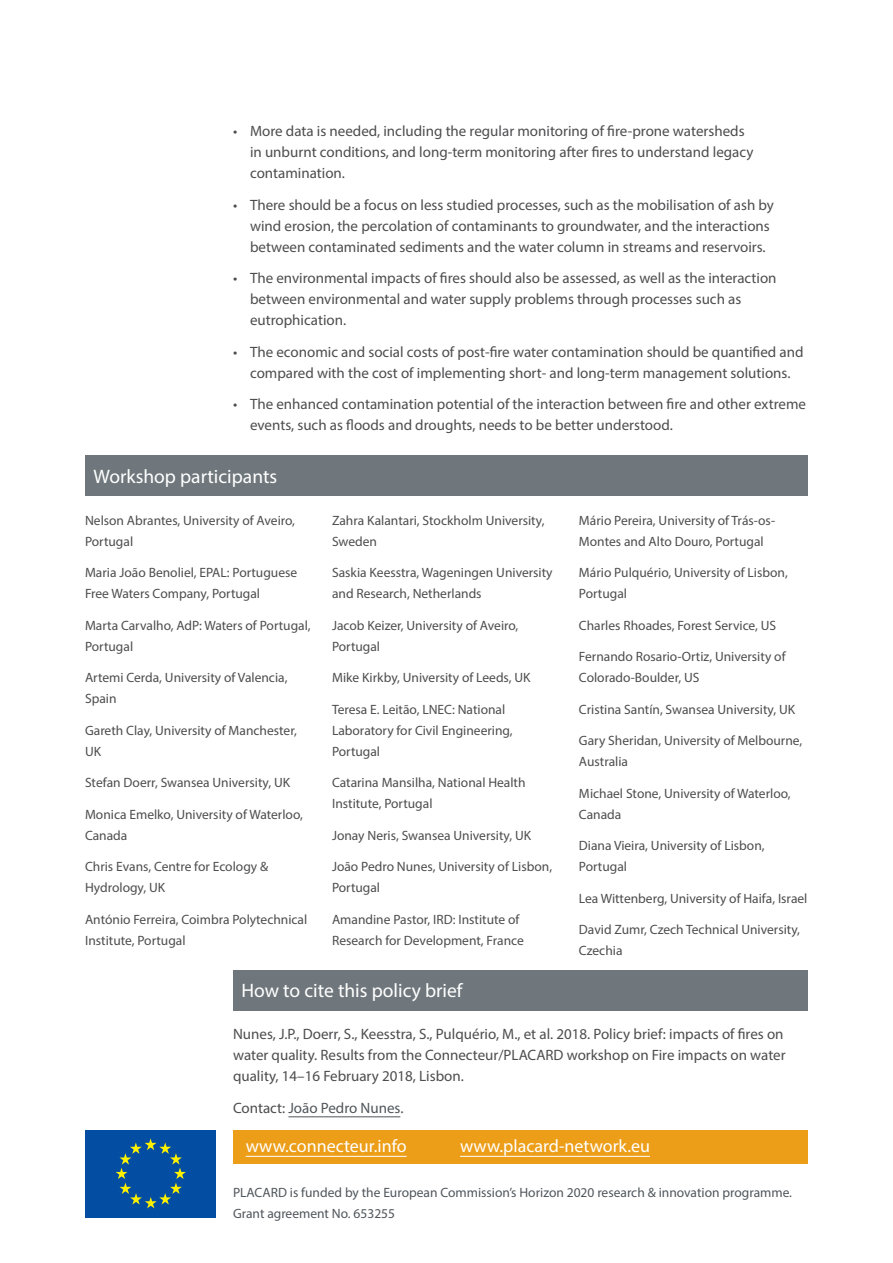
<style>
.page{position:relative;width:893px;height:1263px;background:#fff}
.page>*{position:absolute;margin:0;border:0;box-sizing:border-box;transform-origin:0 0}
.subhead{font:19.5px "Myriad Pro";color:#fff}
.www{font:18px "Myriad Pro";color:#fff}
.t1{font:15px/21px "Myriad Pro";color:#4d4d4f}
.t2{font:15px "Myriad Pro";color:#4f565b}
.t3{font:13.5px/21px "Myriad Pro";color:#4d4d4f}
.t4{font:13.5px/21px "Myriad Pro";color:#4f565b}
.s1{color:#4d4d4f}
</style>
<div class="page">
<div style="left:233px;top:970px;width:575px;height:40px;background:#6f777c"></div>
<hr style="left:288px;top:1116px;width:112px;height:1px;background:#4f565b">
<div style="left:233px;top:1130px;width:575px;height:34px;background:#ed9e18"></div>
<hr style="left:246px;top:1156px;width:161px;height:1px;background:#fff">
<hr style="left:460px;top:1156px;width:190px;height:1px;background:#fff">
<div style="left:85px;top:1130px;width:131px;height:88px;background:#034ea2"></div>
<svg style="left:116px;top:1138px;width:70px;height:70px"></svg>
<div style="left:85px;top:455px;width:723px;height:41px;background:#6f777c"></div>
<p class="t1" style="left:250px;top:120px;width:505px;text-indent:-17px">• More data is needed, including the regular monitoring of fire-prone watersheds in unburnt conditions, and long-term monitoring after fires to understand legacy contamination.</p>
<p class="t1" style="left:250px;top:194px;width:525px;text-indent:-17px">• There should be a focus on less studied processes, such as the mobilisation of ash by wind erosion, the percolation of contaminants to groundwater, and the interactions between contaminated sediments and the water column in streams and reservoirs.</p>
<p class="t1" style="left:250px;top:267px;width:528px;text-indent:-17px">• The environmental impacts of fires should also be assessed, as well as the interaction between environmental and water supply problems through processes such as eutrophication.</p>
<p class="t1" style="left:233px;top:341px;width:572px;text-align:center">• The economic and social costs of post-fire water contamination should be quantified and compared with the cost of implementing short- and long-term management solutions.</p>
<p class="t1" style="left:250px;top:393px;width:557px;text-indent:-17px">• The enhanced contamination potential of the interaction between fire and other extreme events, such as floods and droughts, needs to be better understood.</p>
<p class="subhead" style="left:94px;top:464px;width:185px">Workshop participants</p>
<p class="t3" style="left:85px;top:509px;width:212px">Nelson Abrantes, University of Aveiro,<br>Portugal</p>
<p class="t3" style="left:85px;top:562px;width:214px">Maria João Benoliel, EPAL: Portuguese<br>Free Waters Company, Portugal</p>
<p class="t3" style="left:85px;top:614px;width:227px">Marta Carvalho, AdP: Waters of Portugal,<br>Portugal</p>
<p class="t3" style="left:85px;top:667px;width:204px">Artemi Cerda, University of Valencia,<br>Spain</p>
<p class="t3" style="left:85px;top:719px;width:213px">Gareth Clay, University of Manchester,<br>UK</p>
<p class="t3" style="left:85px;top:772px;width:207px">Stefan Doerr, Swansea University, UK</p>
<p class="t3" style="left:85px;top:803px;width:219px">Monica Emelko, University of Waterloo,<br>Canada</p>
<p class="t3" style="left:85px;top:856px;width:185px">Chris Evans, Centre for Ecology &amp;<br>Hydrology, UK</p>
<p class="t3" style="left:85px;top:908px;width:224px">António Ferreira, Coimbra Polytechnical<br>Institute, Portugal</p>
<p class="t3" style="left:332px;top:509px;width:214px">Zahra Kalantari, Stockholm University,<br>Sweden</p>
<p class="t3" style="left:332px;top:562px;width:222px">Saskia Keesstra, Wageningen University and Research, Netherlands</p>
<p class="t3" style="left:332px;top:614px;width:188px">Jacob Keizer, University of Aveiro,<br>Portugal</p>
<p class="t3" style="left:332px;top:667px;width:200px">Mike Kirkby, University of Leeds, UK</p>
<p class="t3" style="left:332px;top:698px;width:182px">Teresa E. Leitão, LNEC: National<br>Laboratory for Civil Engineering,<br>Portugal</p>
<p class="t3" style="left:332px;top:772px;width:195px">Catarina Mansilha, National Health<br>Institute, Portugal</p>
<p class="t3" style="left:332px;top:824px;width:201px">Jonay Neris, Swansea University, UK</p>
<p class="t3" style="left:332px;top:856px;width:222px">João Pedro Nunes, University of Lisbon,<br>Portugal</p>
<p class="t3" style="left:332px;top:908px;width:193px">Amandine Pastor, IRD: Institute of<br>Research for Development, France</p>
<p class="t3" style="left:579px;top:509px;width:198px">Mário Pereira, University of Trás-os-<br>Montes and Alto Douro, Portugal</p>
<p class="t3" style="left:579px;top:562px;width:210px">Mário Pulquério, University of Lisbon,<br>Portugal</p>
<p class="t3" style="left:579px;top:614px;width:199px">Charles Rhoades, Forest Service, US</p>
<p class="t3" style="left:579px;top:646px;width:208px">Fernando Rosario-Ortiz, University of<br>Colorado-Boulder, US</p>
<p class="t3" style="left:579px;top:698px;width:218px">Cristina Santín, Swansea University, UK</p>
<p class="t3" style="left:579px;top:730px;width:225px">Gary Sheridan, University of Melbourne,<br>Australia</p>
<p class="t3" style="left:579px;top:782px;width:213px">Michael Stone, University of Waterloo,<br>Canada</p>
<p class="t3" style="left:579px;top:835px;width:187px">Diana Vieira, University of Lisbon,<br>Portugal</p>
<p class="t3" style="left:579px;top:887px;width:230px">Lea Wittenberg, University of Haifa, Israel</p>
<p class="t3" style="left:579px;top:919px;width:223px">David Zumr, Czech Technical University,<br>Czechia</p>
<p class="subhead" style="left:242px;top:978px;width:223px">How to cite this policy brief</p>
<p class="t1" style="left:233px;top:1023px;width:554px">Nunes, J.P., Doerr, S., Keesstra, S., Pulquério, M., et al. 2018. Policy brief: impacts of fires on water quality. Results from the Connecteur/PLACARD workshop on Fire impacts on water quality, 14–16 February 2018, Lisbon.</p>
<p class="t2" style="left:233px;top:1098px;width:172px"><span class="s1">Contact:</span> João Pedro Nunes<span class="s1">.</span></p>
<p class="www" style="left:246px;top:1135px;width:162px">www.connecteur.info</p>
<p class="www" style="left:460px;top:1135px;width:191px">www.placard-network.eu</p>
<p class="t4" style="left:233px;top:1181px;width:561px">PLACARD is funded by the European Commission’s Horizon 2020 research &amp; innovation programme.<br>Grant agreement No. 653255</p>
</div>
